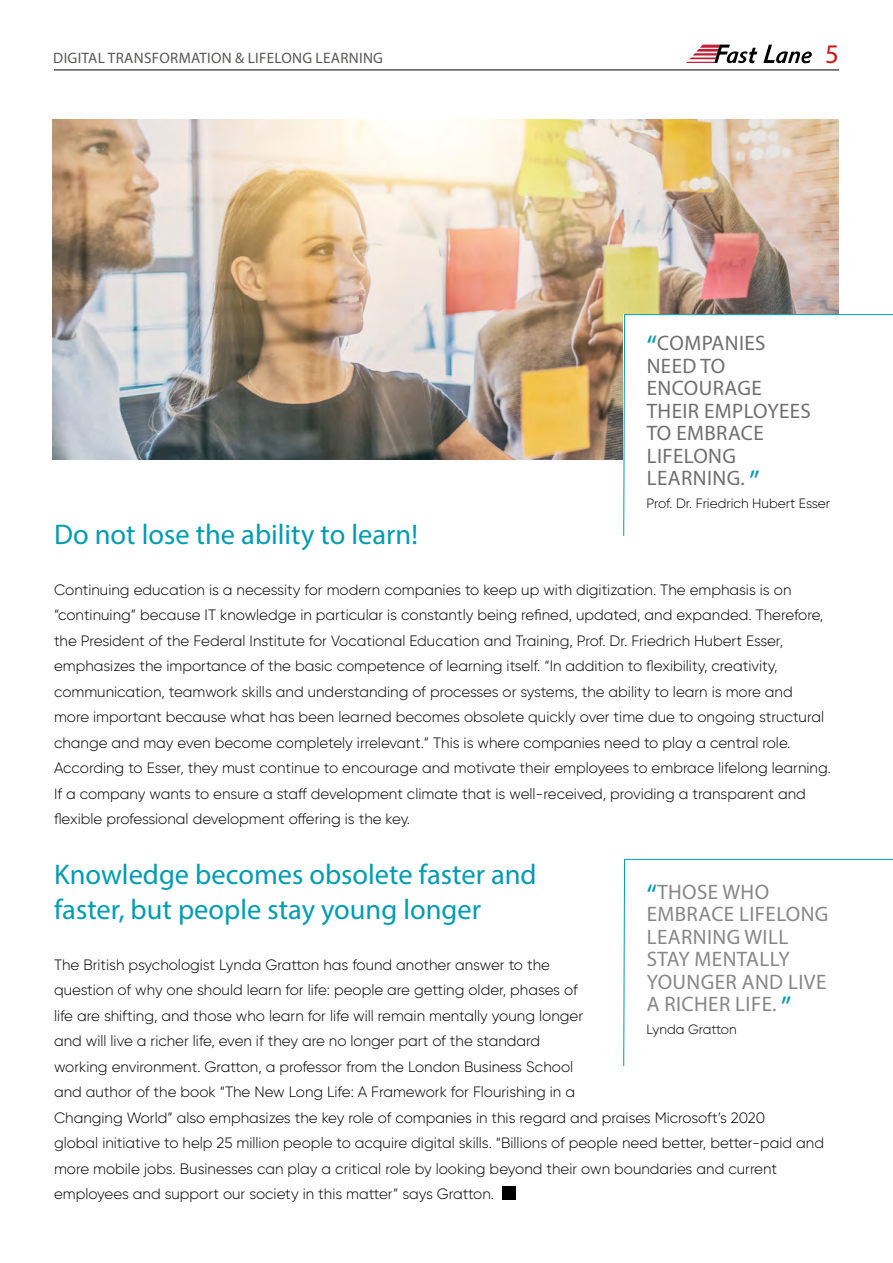
<style>
.page{position:relative;width:893px;height:1263px;background:#fff}
.page>*{position:absolute;margin:0;border:0;box-sizing:border-box;transform-origin:0 0}
.t1{font:28.5px/34.5px "Myriad Pro";color:#009cb1}
.t2{font:27px "Myriad Pro";color:#cd1719}
.t3{font:21px/22.5px "Myriad Pro";letter-spacing:.02em;color:#878787}
.t4{font:21px/22.5px "Myriad Pro";letter-spacing:.02em;color:#706f6f}
.t5{font:15.15px "Myriad Pro";letter-spacing:.02em;color:#575756}
.t6{font:300 15px/25.5px "Gilroy";color:#000}
.t7{font:300 13.5px "Gilroy";color:#000}
.s1{font-size:30px;color:#009cb1}
</style>
<div class="page">
<svg style="left:763px;top:45px;width:49px;height:18px"></svg>
<svg style="left:686px;top:45px;width:71px;height:18px"></svg>
<div style="left:502px;top:1186px;width:13px;height:13px;background:#000"></div>
<img style="left:53px;top:119px;width:786px;height:340px">
<hr style="left:54px;top:70px;width:785px;height:1px;background:#000">
<svg style="left:623px;top:859px;width:270px;height:207px"></svg>
<svg style="left:623px;top:314px;width:270px;height:222px"></svg>
<p class="t5" style="left:53px;top:48px;width:331px">DIGITAL TRANSFORMATION &amp; LIFELONG LEARNING</p>
<h2 class="t2" style="left:825px;top:37px;width:15px">5</h2>
<h3 class="t4" style="left:646px;top:332px;width:166px"><span class="s1">“</span>COMPANIES<br>NEED TO<br>ENCOURAGE<br>THEIR EMPLOYEES<br>TO EMBRACE<br>LIFELONG<br>LEARNING. <span class="s1">”</span></h3>
<p class="t7" style="left:646px;top:495px;width:185px">Prof. Dr. Friedrich Hubert Esser</p>
<h1 class="t1" style="left:54px;top:516px;width:365px">Do not lose the ability to learn!</h1>
<p class="t6" style="left:54px;top:577px;width:778px">Continuing education is a necessity for modern companies to keep up with digitization. The emphasis is on “continuing” because IT knowledge in particular is constantly being refined, updated, and expanded. Therefore, the President of the Federal Institute for Vocational Education and Training, Prof. Dr. Friedrich Hubert Esser, emphasizes the importance of the basic competence of learning itself. “In addition to flexibility, creativity, communication, teamwork skills and understanding of processes or systems, the ability to learn is more and more important because what has been learned becomes obsolete quickly over time due to ongoing structural change and may even become completely irrelevant.” This is where companies need to play a central role.<br>According to Esser, they must continue to encourage and motivate their employees to embrace lifelong learning.<br>If a company wants to ensure a staff development climate that is well-received, providing a transparent and flexible professional development offering is the key.</p>
<h1 class="t1" style="left:54px;top:857px;width:484px">Knowledge becomes obsolete faster and faster, but people stay young longer</h1>
<p class="t6" style="left:54px;top:952px;width:772px">The British psychologist Lynda Gratton has found another answer to the<br>question of why one should learn for life: people are getting older, phases of<br>life are shifting, and those who learn for life will remain mentally young longer<br>and will live a richer life, even if they are no longer part of the standard<br>working environment. Gratton, a professor from the London Business School<br>and author of the book “The New Long Life: A Framework for Flourishing in a<br>Changing World” also emphasizes the key role of companies in this regard and praises Microsoft’s 2020<br>global initiative to help 25 million people to acquire digital skills. “Billions of people need better, better-paid and more mobile jobs. Businesses can play a critical role by looking beyond their own boundaries and current employees and support our society in this matter” says Gratton.</p>
<h3 class="t3" style="left:646px;top:880px;width:184px"><span class="s1">“</span>THOSE WHO<br>EMBRACE LIFELONG<br>LEARNING WILL<br>STAY MENTALLY<br>YOUNGER AND LIVE<br>A RICHER LIFE. <span class="s1">”</span></h3>
<p class="t7" style="left:646px;top:1021px;width:92px">Lynda Gratton</p>
</div>
